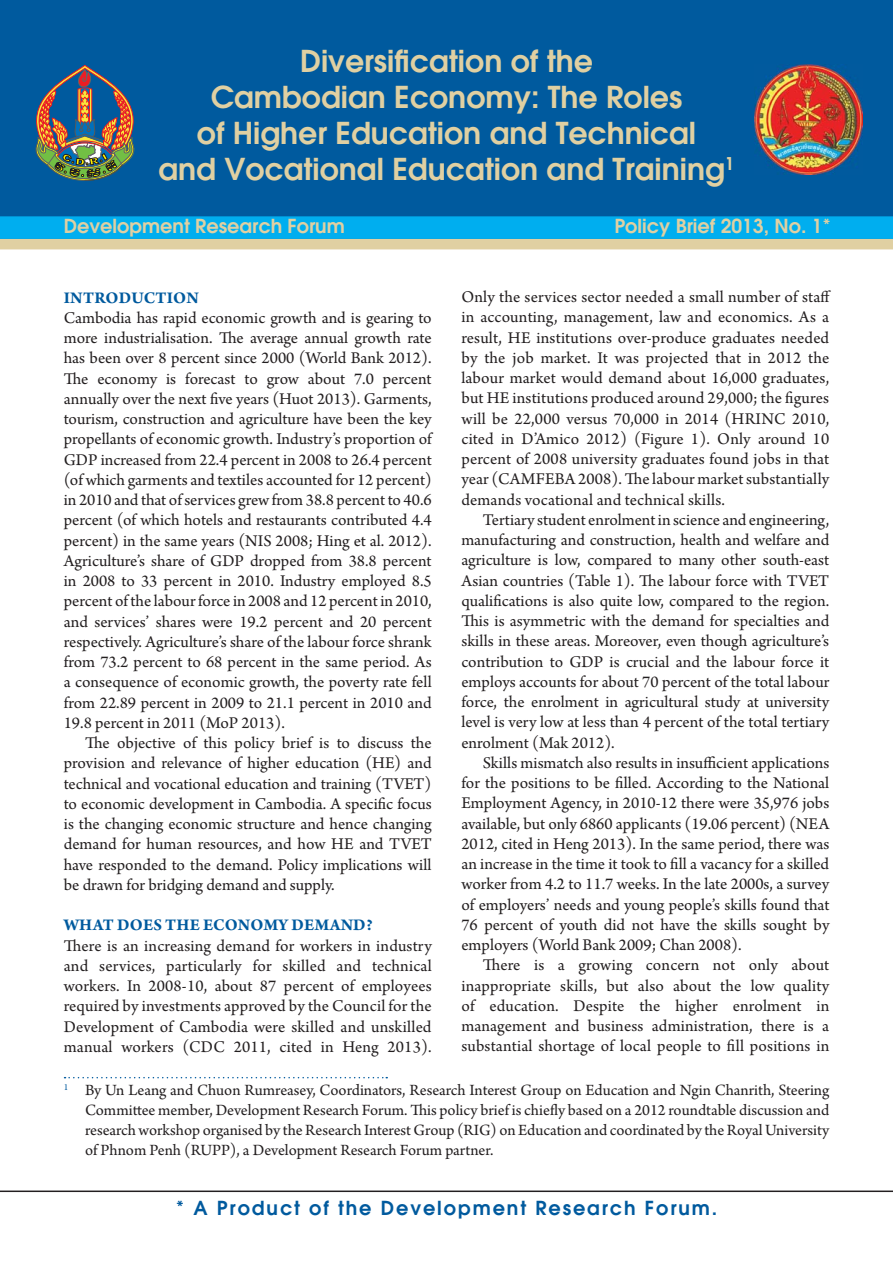
<style>
.page{position:relative;width:893px;height:1263px;background:#fff}
.page>*{position:absolute;margin:0;border:0;box-sizing:border-box;transform-origin:0 0}
.t1{font:600 30px/36px "Avant Garde";color:#e0d0a2;text-align:center}
.t2{font:600 19.2px "Avant Garde";color:#e0d0a2}
.t3{font:600 19.2px "Avant Garde";letter-spacing:.1em;color:#005a9e}
.t4{font:17.25px/20.2px "Arno Pro";color:#231f20;text-align:justify}
.t5{font:700 17.25px "Arno Pro";letter-spacing:.01em;color:#005a9e}
.t6{font:16.5px/19.8px "Arno Pro";color:#231f20;text-align:justify}
</style>
<div class="page">
<div style="left:0;top:0;width:893px;height:238px;background:#005a9e"></div>
<div style="left:0;top:239px;width:892px;height:10px;background:#e0d0a2"></div>
<svg style="left:65px;top:1077px;width:322px;height:1px"></svg>
<hr style="left:0;top:1191px;width:893px;height:1px;background:#231f20">
<div style="left:0;top:216px;width:893px;height:23px;background:#00aeef"></div>
<img style="left:755px;top:65px;width:107px;height:109px">
<img style="left:35px;top:64px;width:100px;height:117px">
<h1 class="t1" style="left:158px;top:46px;width:578px">Diversification of the<br>Cambodian Economy: The Roles<br>of Higher Education and Technical<br>and Vocational Education and Training<sup>1</sup></h1>
<p class="t2" style="left:64px;top:219px;width:283px">Development Research Forum</p>
<p class="t2" style="left:614px;top:219px;width:218px">Policy Brief 2013, No. 1*</p>
<p class="t4" style="left:461px;top:288px;width:371px">Only the services sector needed a small number of staff in accounting, management, law and economics. As a result, HE institutions over-produce graduates needed by the job market. It was projected that in 2012 the labour market would demand about 16,000 graduates, but HE institutions produced around 29,000; the figures will be 22,000 versus 70,000 in 2014 (HRINC 2010, cited in D’Amico 2012) (Figure 1). Only around 10 percent of 2008 university graduates found jobs in that year (CAMFEBA 2008). The labour market substantially demands vocational and technical skills.</p>
<p class="t4" style="left:461px;top:511px;width:369px;text-indent:21px">Tertiary student enrolment in science and engineering, manufacturing and construction, health and welfare and agriculture is low, compared to many other south-east Asian countries (Table 1). The labour force with TVET qualifications is also quite low, compared to the region.<br>This is asymmetric with the demand for specialties and skills in these areas. Moreover, even though agriculture’s contribution to GDP is crucial and the labour force it employs accounts for about 70 percent of the total labour force, the enrolment in agricultural study at university level is very low at less than 4 percent of the total tertiary enrolment (Mak 2012).</p>
<p class="t4" style="left:461px;top:754px;width:369px;text-indent:21px">Skills mismatch also results in insufficient applications for the positions to be filled. According to the National Employment Agency, in 2010-12 there were 35,976 jobs available, but only 6860 applicants (19.06 percent) (NEA 2012, cited in Heng 2013). In the same period, there was an increase in the time it took to fill a vacancy for a skilled worker from 4.2 to 11.7 weeks. In the late 2000s, a survey of employers’ needs and young people’s skills found that 76 percent of youth did not have the skills sought by employers (World Bank 2009; Chan 2008).</p>
<p class="t4" style="left:461px;top:957px;width:369px;text-indent:21px">There is a growing concern not only about inappropriate skills, but also about the low quality of education. Despite the higher enrolment in management and business administration, there is a substantial shortage of local people to fill positions in</p>
<p class="t6" style="left:85px;top:1082px;width:746px;text-indent:-21px"><sup>1</sup> By Un Leang and Chuon Rumreasey, Coordinators, Research Interest Group on Education and Ngin Chanrith, Steering Committee member, Development Research Forum. This policy brief is chiefly based on a 2012 roundtable discussion and research workshop organised by the Research Interest Group (RIG) on Education and coordinated by the Royal University of Phnom Penh (RUPP), a Development Research Forum partner.</p>
<p class="t5" style="left:64px;top:291px;width:136px">INTRODUCTION</p>
<p class="t4" style="left:64px;top:309px;width:369px">Cambodia has rapid economic growth and is gearing to more industrialisation. The average annual growth rate has been over 8 percent since 2000 (World Bank 2012).<br>The economy is forecast to grow about 7.0 percent annually over the next five years (Huot 2013). Garments, tourism, construction and agriculture have been the key propellants of economic growth. Industry’s proportion of GDP increased from 22.4 percent in 2008 to 26.4 percent (of which garments and textiles accounted for 12 percent) in 2010 and that of services grew from 38.8 percent to 40.6 percent (of which hotels and restaurants contributed 4.4 percent) in the same years (NIS 2008; Hing et al. 2012).<br>Agriculture’s share of GDP dropped from 38.8 percent in 2008 to 33 percent in 2010. Industry employed 8.5 percent of the labour force in 2008 and 12 percent in 2010, and services’ shares were 19.2 percent and 20 percent respectively. Agriculture’s share of the labour force shrank from 73.2 percent to 68 percent in the same period. As a consequence of economic growth, the poverty rate fell from 22.89 percent in 2009 to 21.1 percent in 2010 and 19.8 percent in 2011 (MoP 2013).</p>
<p class="t4" style="left:64px;top:734px;width:369px;text-indent:21px">The objective of this policy brief is to discuss the provision and relevance of higher education (HE) and technical and vocational education and training (TVET) to economic development in Cambodia. A specific focus is the changing economic structure and hence changing demand for human resources, and how HE and TVET have responded to the demand. Policy implications will be drawn for bridging demand and supply.</p>
<p class="t5" style="left:64px;top:919px;width:310px">WHAT DOES THE ECONOMY DEMAND?</p>
<p class="t4" style="left:64px;top:937px;width:369px">There is an increasing demand for workers in industry and services, particularly for skilled and technical workers. In 2008-10, about 87 percent of employees required by investments approved by the Council for the Development of Cambodia were skilled and unskilled manual workers (CDC 2011, cited in Heng 2013).</p>
<p class="t3" style="left:176px;top:1201px;width:543px">* A Product of the Development Research Forum.</p>
</div>
